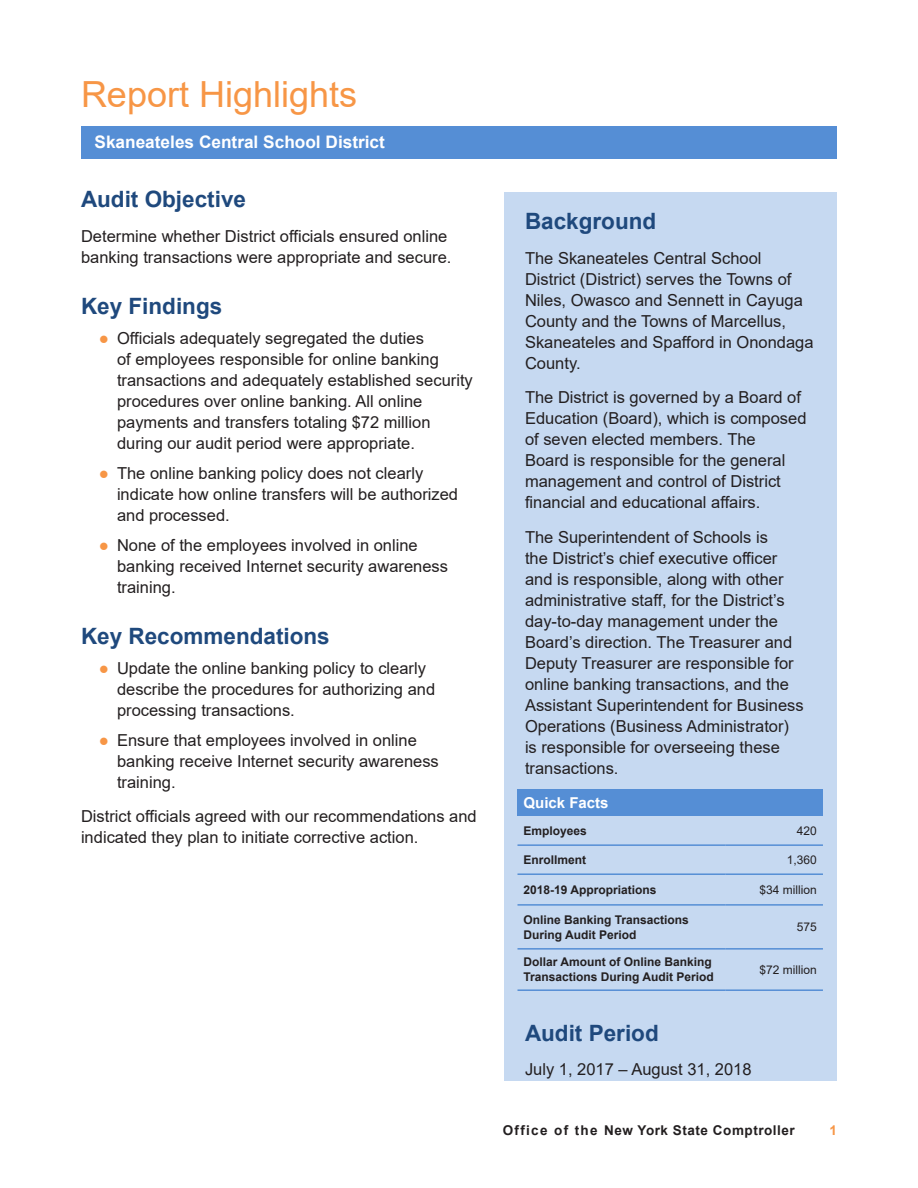
<style>
.page{position:relative;width:918px;height:1188px;background:#fff}
.page>*{position:absolute;margin:0;border:0;box-sizing:border-box;transform-origin:0 0}
.Section_Heads{font:36px "Arial";color:#f79646}
._2_Subheads{font:700 22.5px "Arial";color:#1f497d}
.t1{font:700 17.25px "Arial";color:#fff}
.Body_Text{font:16.5px/21px "Arial";color:#231f20}
.Footnotes{font:700 15px "Arial";color:#fff}
.t2{font:700 13.5px "Arial";letter-spacing:.04em;color:#231f20}
.t3{font:700 13.5px "Arial";color:#f79646}
.Footnotes-2{font:700 12px/15px "Arial";color:#231f20}
.Footnotes-3{font:12px "Arial";color:#231f20}
.s1{color:#f79646}
</style>
<div class="page">
<hr style="left:81px;top:126px;width:756px;height:3px;background:#558ed5">
<div style="left:504px;top:192px;width:333px;height:889px;background:#c6d9f1"></div>
<div style="left:81px;top:128px;width:756px;height:31px;background:#558ed5"></div>
<div style="left:518px;top:789px;width:305px;height:27px;background:#558ed5"></div>
<hr style="left:518px;top:844px;width:208px;height:2px;background:#558ed5">
<hr style="left:726px;top:844px;width:97px;height:2px;background:#558ed5">
<hr style="left:518px;top:873px;width:208px;height:2px;background:#558ed5">
<hr style="left:726px;top:873px;width:97px;height:2px;background:#558ed5">
<hr style="left:518px;top:904px;width:208px;height:2px;background:#558ed5">
<hr style="left:726px;top:904px;width:97px;height:2px;background:#558ed5">
<hr style="left:518px;top:948px;width:208px;height:2px;background:#558ed5">
<hr style="left:726px;top:948px;width:97px;height:2px;background:#558ed5">
<hr style="left:518px;top:989px;width:208px;height:2px;background:#558ed5">
<hr style="left:726px;top:989px;width:97px;height:2px;background:#558ed5">
<p class="Section_Heads" style="left:81px;top:70px;width:278px">Report Highlights</p>
<p class="t1" style="left:94px;top:129px;width:292px">Skaneateles Central School District</p>
<p class="_2_Subheads" style="left:81px;top:184px;width:167px">Audit Objective</p>
<p class="Body_Text" style="left:81px;top:226px;width:372px">Determine whether District officials ensured online banking transactions were appropriate and secure.</p>
<p class="_2_Subheads" style="left:81px;top:290px;width:143px">Key Findings</p>
<p class="Body_Text" style="left:117px;top:328px;width:357px;text-indent:-18px"><span class="s1">●</span> Officials adequately segregated the duties<br>of employees responsible for online banking transactions and adequately established security procedures over online banking. All online payments and transfers totaling $72 million during our audit period were appropriate.</p>
<p class="Body_Text" style="left:117px;top:463px;width:343px;text-indent:-18px"><span class="s1">●</span> The online banking policy does not clearly indicate how online transfers will be authorized and processed.</p>
<p class="Body_Text" style="left:117px;top:535px;width:333px;text-indent:-18px"><span class="s1">●</span> None of the employees involved in online banking received Internet security awareness training.</p>
<p class="_2_Subheads" style="left:81px;top:620px;width:250px">Key Recommendations</p>
<p class="Body_Text" style="left:117px;top:658px;width:320px;text-indent:-18px"><span class="s1">●</span> Update the online banking policy to clearly describe the procedures for authorizing and processing transactions.</p>
<p class="Body_Text" style="left:117px;top:730px;width:323px;text-indent:-18px"><span class="s1">●</span> Ensure that employees involved in online banking receive Internet security awareness training.</p>
<p class="Body_Text" style="left:81px;top:806px;width:397px">District officials agreed with our recommendations and indicated they plan to initiate corrective action.</p>
<p class="_2_Subheads" style="left:525px;top:206px;width:133px">Background</p>
<p class="Body_Text" style="left:525px;top:247px;width:290px">The Skaneateles Central School<br>District (District) serves the Towns of<br>Niles, Owasco and Sennett in Cayuga<br>County and the Towns of Marcellus,<br>Skaneateles and Spafford in Onondaga<br>County.</p>
<p class="Body_Text" style="left:525px;top:387px;width:283px">The District is governed by a Board of Education (Board), which is composed of seven elected members. The<br>Board is responsible for the general management and control of District financial and educational affairs.</p>
<p class="Body_Text" style="left:525px;top:526px;width:280px">The Superintendent of Schools is<br>the District’s chief executive officer and is responsible, along with other administrative staff, for the District’s day-to-day management under the Board’s direction. The Treasurer and Deputy Treasurer are responsible for online banking transactions, and the Assistant Superintendent for Business Operations (Business Administrator) is responsible for overseeing these transactions.</p>
<p class="Footnotes" style="left:524px;top:792px;width:87px">Quick Facts</p>
<p class="Footnotes-2" style="left:524px;top:823px;width:65px">Employees</p>
<p class="Footnotes-3" style="left:797px;top:822px;width:22px">420</p>
<p class="Footnotes-2" style="left:524px;top:852px;width:64px">Enrollment</p>
<p class="Footnotes-3" style="left:787px;top:852px;width:32px">1,360</p>
<p class="Footnotes-2" style="left:524px;top:882px;width:134px">2018-19 Appropriations</p>
<p class="Footnotes-3" style="left:760px;top:881px;width:59px">$34 million</p>
<p class="Footnotes-2" style="left:524px;top:912px;width:167px">Online Banking Transactions<br>During Audit Period</p>
<p class="Footnotes-3" style="left:797px;top:919px;width:22px">575</p>
<p class="Footnotes-2" style="left:524px;top:955px;width:192px">Dollar Amount of Online Banking<br>Transactions During Audit Period</p>
<p class="Footnotes-3" style="left:760px;top:961px;width:59px">$72 million</p>
<p class="_2_Subheads" style="left:525px;top:1017px;width:135px">Audit Period</p>
<p class="Body_Text" style="left:525px;top:1059px;width:228px">July 1, 2017 – August 31, 2018</p>
<p class="t2" style="left:503px;top:1121px;width:294px">Office of the New York State Comptroller</p>
<p class="t3" style="left:829px;top:1121px;width:9px">1</p>
</div>
